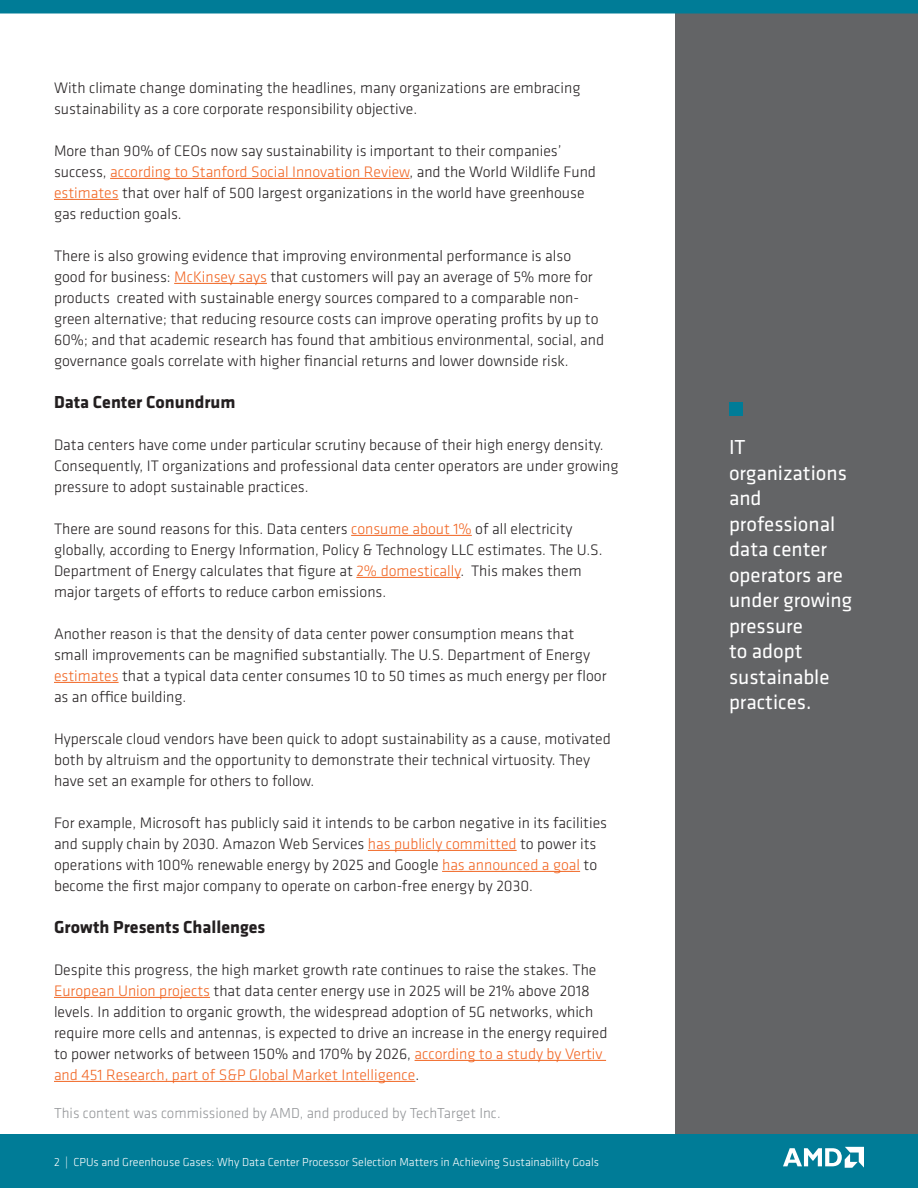
<style>
.page{position:relative;width:918px;height:1188px;background:#fff}
.page>*{position:absolute;margin:0;border:0;box-sizing:border-box;transform-origin:0 0}
.t1{font:21px/25.5px "Klavika";color:#fff}
.t2{font:700 18px "Klavika";color:#231f20}
.t3{font:300 15.75px/21px "Klavika";color:#231f20}
.t4{font:300 15px "Klavika";color:#939598}
.t5{font:300 12px "Klavika";color:#fff}
.s1{color:#f16421}
</style>
<div class="page">
<div style="left:675px;top:0;width:243px;height:1188px;background:#636466"></div>
<svg style="left:0;top:0;width:918px;height:14px;background:#077f99"></svg>
<div style="left:0;top:1134px;width:918px;height:54px;background:#007c97"></div>
<hr style="left:110px;top:178px;width:300px;height:1px;background:#f16421">
<hr style="left:54px;top:199px;width:65px;height:1px;background:#f16421">
<hr style="left:174px;top:283px;width:93px;height:1px;background:#f16421">
<hr style="left:351px;top:535px;width:121px;height:1px;background:#f16421">
<hr style="left:356px;top:577px;width:104px;height:1px;background:#f16421">
<hr style="left:54px;top:682px;width:65px;height:1px;background:#f16421">
<hr style="left:368px;top:850px;width:149px;height:1px;background:#f16421">
<hr style="left:442px;top:871px;width:138px;height:1px;background:#f16421">
<hr style="left:54px;top:997px;width:156px;height:1px;background:#f16421">
<hr style="left:415px;top:1060px;width:191px;height:1px;background:#f16421">
<hr style="left:54px;top:1081px;width:361px;height:1px;background:#f16421">
<svg style="left:783px;top:1147px;width:81px;height:21px;background:#79bac8"></svg>
<div style="left:729px;top:402px;width:13px;height:13px;background:#007c97"></div>
<p class="t3" style="left:54px;top:77px;width:528px">With climate change dominating the headlines, many organizations are embracing sustainability as a core corporate responsibility objective.</p>
<p class="t3" style="left:54px;top:140px;width:544px">More than 90% of CEOs now say sustainability is important to their companies’ success, <span class="s1">according to Stanford Social Innovation Review</span>, and the World Wildlife Fund <span class="s1">estimates</span> that over half of 500 largest organizations in the world have greenhouse gas reduction goals.</p>
<p class="t3" style="left:54px;top:245px;width:552px">There is also growing evidence that improving environmental performance is also good for business: <span class="s1">McKinsey says</span> that customers will pay an average of 5% more for products created with sustainable energy sources compared to a comparable non&shy;green alternative; that reducing resource costs can improve operating profits by up to 60%; and that academic research has found that ambitious environmental, social, and governance goals correlate with higher financial returns and lower downside risk.</p>
<p class="t2" style="left:54px;top:389px;width:183px">Data Center Conundrum</p>
<p class="t3" style="left:54px;top:434px;width:566px">Data centers have come under particular scrutiny because of their high energy density.<br>Consequently, IT organizations and professional data center operators are under growing pressure to adopt sustainable practices.</p>
<p class="t3" style="left:54px;top:518px;width:550px">There are sound reasons for this. Data centers <span class="s1">consume about 1%</span> of all electricity globally, according to Energy Information, Policy &amp; Technology LLC estimates. The U.S.<br>Department of Energy calculates that figure at <span class="s1">2% domestically</span>. This makes them major targets of efforts to reduce carbon emissions.</p>
<p class="t3" style="left:54px;top:623px;width:554px">Another reason is that the density of data center power consumption means that small improvements can be magnified substantially. The U.S. Department of Energy <span class="s1">estimates</span> that a typical data center consumes 10 to 50 times as much energy per floor as an office building.</p>
<p class="t3" style="left:54px;top:728px;width:558px">Hyperscale cloud vendors have been quick to adopt sustainability as a cause, motivated both by altruism and the opportunity to demonstrate their technical virtuosity. They have set an example for others to follow.</p>
<p class="t3" style="left:54px;top:812px;width:555px">For example, Microsoft has publicly said it intends to be carbon negative in its facilities and supply chain by 2030. Amazon Web Services <span class="s1">has publicly committed</span> to power its operations with 100% renewable energy by 2025 and Google <span class="s1">has announced a goal</span> to become the first major company to operate on carbon-free energy by 2030.</p>
<p class="t2" style="left:54px;top:914px;width:213px">Growth Presents Challenges</p>
<p class="t3" style="left:54px;top:959px;width:555px">Despite this progress, the high market growth rate continues to raise the stakes. The <span class="s1">European Union projects</span> that data center energy use in 2025 will be 21% above 2018 levels. In addition to organic growth, the widespread adoption of 5G networks, which require more cells and antennas, is expected to drive an increase in the energy required to power networks of between 150% and 170% by 2026, <span class="s1">according to a study by Vertiv and 451 Research, part of S&amp;P Global Market Intelligence</span>.</p>
<p class="t4" style="left:54px;top:1104px;width:448px">This content was commissioned by AMD, and produced by TechTarget Inc.</p>
<p class="t5" style="left:54px;top:1154px;width:547px">2 | CPUs and Greenhouse Gases: Why Data Center Processor Selection Matters in Achieving Sustainability Goals</p>
<p class="t1" style="left:729px;top:434px;width:125px">IT organizations and professional data center operators are under growing pressure<br>to adopt sustainable practices.</p>
</div>
